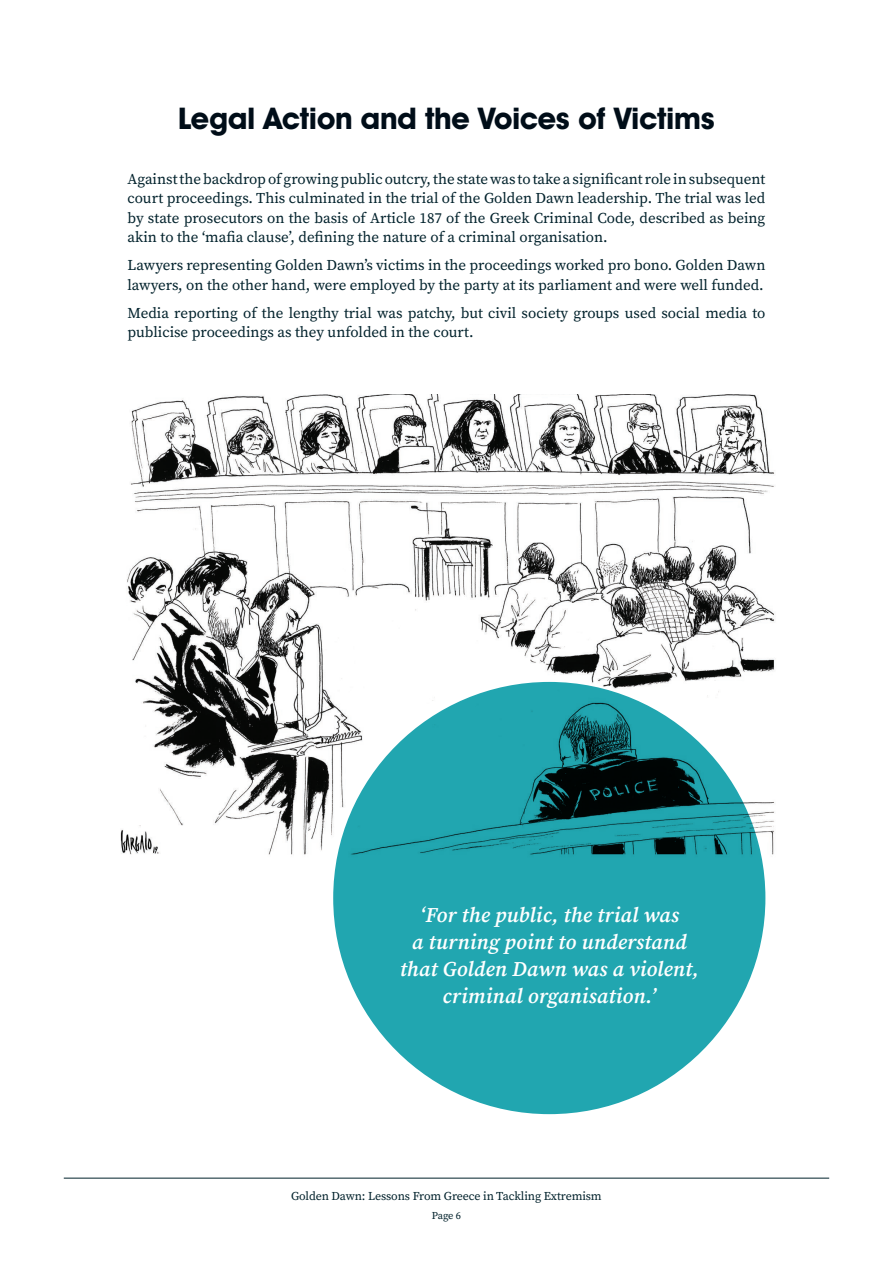
<style>
.page{position:relative;width:893px;height:1263px;background:#fff}
.page>*{position:absolute;margin:0;border:0;box-sizing:border-box;transform-origin:0 0}
.t1{font:700 30px "Avant Garde IT Cby BT";letter-spacing:-.01em;color:#000d18}
.t2{font:italic 600 21px/27px "Source Serif Pro";letter-spacing:.01em;color:#fff;text-align:center}
.t3{font:15px/19.5px "Source Serif Pro";color:#00212b}
.t4{font:12px "Source Serif Pro";letter-spacing:-.01em;color:#00212b}
.t5{font:10.5px "Source Serif Pro";color:#00212b}
</style>
<div class="page">
<div style="left:333px;top:682px;width:432px;height:432px;background:#21a6b0;border-radius:50%"></div>
<hr style="left:64px;top:1178px;width:765px;height:1px;background:#00212b">
<img style="left:120px;top:394px;width:655px;height:466px">
<p class="t1" style="left:178px;top:100px;width:538px">Legal Action and the Voices of Victims</p>
<p class="t3" style="left:128px;top:169px;width:639px;text-align:justify">Against the backdrop of growing public outcry, the state was to take a significant role in subsequent court proceedings. This culminated in the trial of the Golden Dawn leadership. The trial was led by state prosecutors on the basis of Article 187 of the Greek Criminal Code, described as being akin to the ‘mafia clause’, defining the nature of a criminal organisation.</p>
<p class="t3" style="left:128px;top:255px;width:639px">Lawyers representing Golden Dawn’s victims in the proceedings worked pro bono. Golden Dawn lawyers, on the other hand, were employed by the party at its parliament and were well funded.</p>
<p class="t3" style="left:128px;top:303px;width:639px">Media reporting of the lengthy trial was patchy, but civil society groups used social media to publicise proceedings as they unfolded in the court.</p>
<p class="t2" style="left:400px;top:901px;width:301px">‘For the public, the trial was<br>a turning point to understand that Golden Dawn was a violent, criminal organisation.’</p>
<p class="t4" style="left:291px;top:1187px;width:312px">Golden Dawn: Lessons From Greece in Tackling Extremism</p>
<p class="t5" style="left:432px;top:1208px;width:31px">Page 6</p>
</div>
